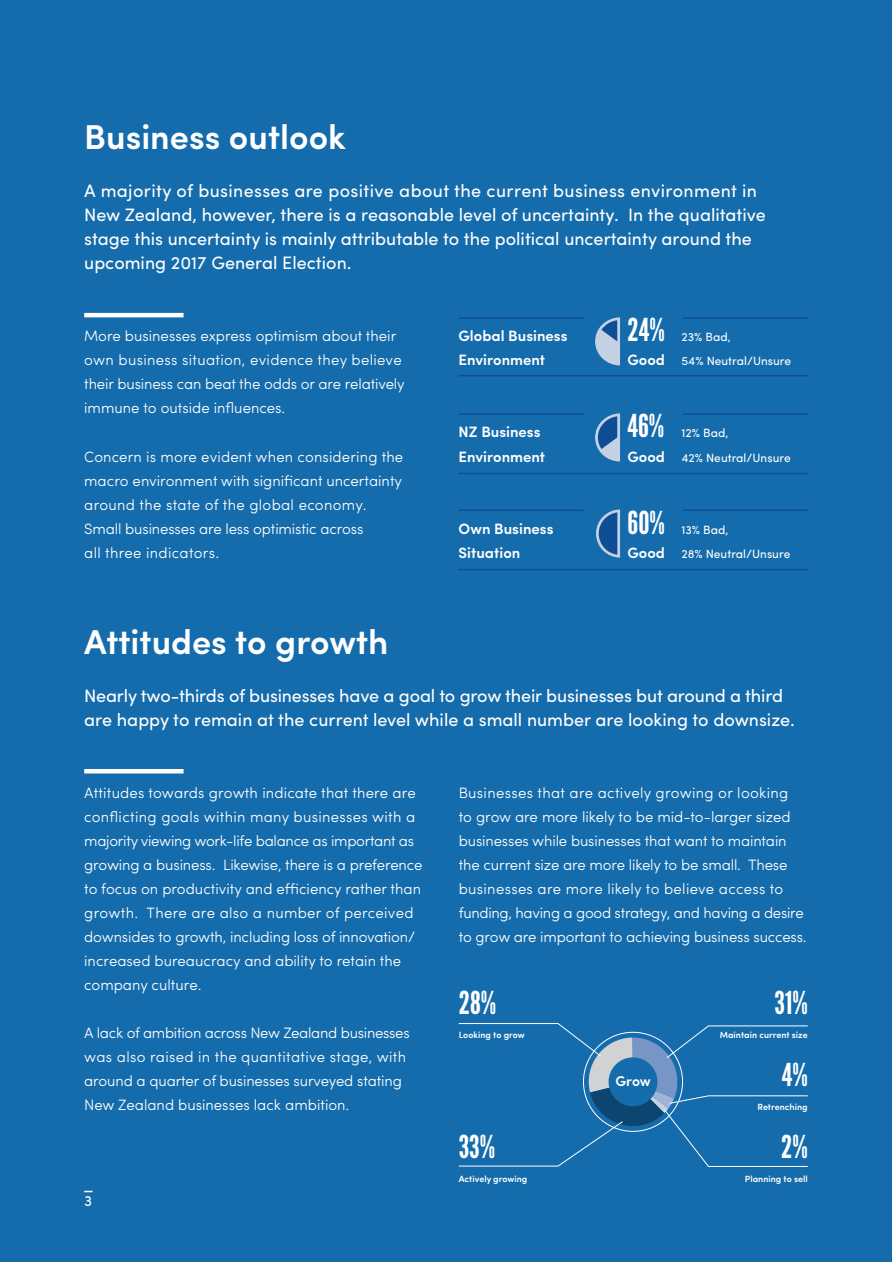
<style>
.page{position:relative;width:892px;height:1262px;background:#fff}
.page>*{position:absolute;margin:0;border:0;box-sizing:border-box;transform-origin:0 0}
.Heading_White{font:600 34.5px "Sofia Pro";color:#fff}
.t1{font:31.5px "League Gothic";color:#fff}
.Intro_Para_White{font:18px/24px "Sofia Pro";color:#fff}
.BC_White{font:300 15px/24px "Sofia Pro";color:#fff}
.mini_heading_yo{font:600 15px/24px "Sofia Pro";color:#fff}
.Page{font:15px "Sofia Pro";color:#fff}
.Heading_White-2{font:600 14.25px "Sofia Pro";color:#fff}
.caption_light_grey{font:12px "Sofia Pro";color:#fff}
.t2{font:600 9px "Sofia Pro";color:#fff}
</style>
<div class="page">
<div style="left:0;top:0;width:891px;height:1261px;background:#156cac"></div>
<hr style="left:84px;top:313px;width:99px;height:4px;background:#fff">
<svg style="left:595px;top:317px;width:24px;height:48px"></svg>
<svg style="left:595px;top:413px;width:24px;height:48px"></svg>
<svg style="left:596px;top:509px;width:23px;height:48px"></svg>
<div style="left:84px;top:768px;width:99px;height:5px;background:#fff"></div>
<svg style="left:458px;top:1023px;width:350px;height:143px"></svg>
<hr style="left:458px;top:317px;width:125px;height:2px;background:#0f4d96">
<hr style="left:458px;top:375px;width:349px;height:1px;background:#0f4d96">
<hr style="left:458px;top:472px;width:349px;height:2px;background:#0f4d96">
<hr style="left:458px;top:568px;width:349px;height:2px;background:#0f4d96">
<hr style="left:458px;top:413px;width:125px;height:2px;background:#0f4d96">
<hr style="left:458px;top:509px;width:125px;height:2px;background:#0f4d96">
<hr style="left:682px;top:317px;width:125px;height:2px;background:#0f4d96">
<hr style="left:682px;top:413px;width:125px;height:2px;background:#0f4d96">
<hr style="left:682px;top:509px;width:125px;height:2px;background:#0f4d96">
<p class="Heading_White" style="left:84px;top:111px;width:263px">Business outlook</p>
<p class="Intro_Para_White" style="left:84px;top:178px;width:682px">A majority of businesses are positive about the current business environment in New Zealand, however, there is a reasonable level of uncertainty. In the qualitative stage this uncertainty is mainly attributable to the political uncertainty around the upcoming 2017 General Election.</p>
<p class="BC_White" style="left:84px;top:323px;width:322px">More businesses express optimism about their own business situation, evidence they believe their business can beat the odds or are relatively immune to outside influences.</p>
<p class="BC_White" style="left:84px;top:443px;width:320px">Concern is more evident when considering the macro environment with significant uncertainty around the state of the global economy.<br>Small businesses are less optimistic across<br>all three indicators.</p>
<p class="mini_heading_yo" style="left:458px;top:323px;width:110px">Global Business<br>Environment</p>
<p class="mini_heading_yo" style="left:458px;top:419px;width:88px">NZ Business<br>Environment</p>
<p class="mini_heading_yo" style="left:458px;top:515px;width:96px">Own Business<br>Situation</p>
<p class="t1" style="left:627px;top:311px;width:39px">24%</p>
<p class="mini_heading_yo" style="left:627px;top:347px;width:39px">Good</p>
<p class="caption_light_grey" style="left:681px;top:328px;width:51px">23% Bad,</p>
<p class="caption_light_grey" style="left:681px;top:352px;width:111px">54% Neutral/Unsure</p>
<p class="t1" style="left:627px;top:407px;width:38px">46%</p>
<p class="mini_heading_yo" style="left:627px;top:443px;width:39px">Good</p>
<p class="caption_light_grey" style="left:681px;top:424px;width:48px">12% Bad,</p>
<p class="caption_light_grey" style="left:681px;top:448px;width:111px">42% Neutral/Unsure</p>
<p class="t1" style="left:627px;top:503px;width:39px">60%</p>
<p class="mini_heading_yo" style="left:627px;top:539px;width:39px">Good</p>
<p class="caption_light_grey" style="left:681px;top:520px;width:49px">13% Bad,</p>
<p class="caption_light_grey" style="left:681px;top:544px;width:110px">28% Neutral/Unsure</p>
<p class="Heading_White" style="left:84px;top:615px;width:306px">Attitudes to growth</p>
<p class="Intro_Para_White" style="left:84px;top:682px;width:712px">Nearly two-thirds of businesses have a goal to grow their businesses but around a third are happy to remain at the current level while a small number are looking to downsize.</p>
<p class="BC_White" style="left:84px;top:779px;width:339px">Attitudes towards growth indicate that there are conflicting goals within many businesses with a majority viewing work-life balance as important as growing a business. Likewise, there is a preference to focus on productivity and efficiency rather than growth. There are also a number of perceived downsides to growth, including loss of innovation/ increased bureaucracy and ability to retain the company culture.</p>
<p class="BC_White" style="left:84px;top:1019px;width:327px">A lack of ambition across New Zealand businesses was also raised in the quantitative stage, with around a quarter of businesses surveyed stating New Zealand businesses lack ambition.</p>
<p class="Page" style="left:84px;top:1189px;width:10px">3</p>
<p class="BC_White" style="left:458px;top:779px;width:349px">Businesses that are actively growing or looking<br>to grow are more likely to be mid-to-larger sized businesses while businesses that want to maintain the current size are more likely to be small. These businesses are more likely to believe access to funding, having a good strategy, and having a desire to grow are important to achieving business success.</p>
<p class="t1" style="left:458px;top:983px;width:39px">28%</p>
<p class="t1" style="left:774px;top:983px;width:35px">31%</p>
<p class="t2" style="left:458px;top:1027px;width:67px">Looking to grow</p>
<p class="t2" style="left:719px;top:1027px;width:89px">Maintain current size</p>
<p class="Heading_White-2" style="left:615px;top:1069px;width:37px">Grow</p>
<p class="t1" style="left:781px;top:1055px;width:27px">4%</p>
<p class="t2" style="left:757px;top:1099px;width:52px">Retrenching</p>
<p class="t1" style="left:458px;top:1127px;width:38px">33%</p>
<p class="t1" style="left:780px;top:1127px;width:28px">2%</p>
<p class="t2" style="left:458px;top:1171px;width:70px">Actively growing</p>
<p class="t2" style="left:744px;top:1171px;width:64px">Planning to sell</p>
</div>
